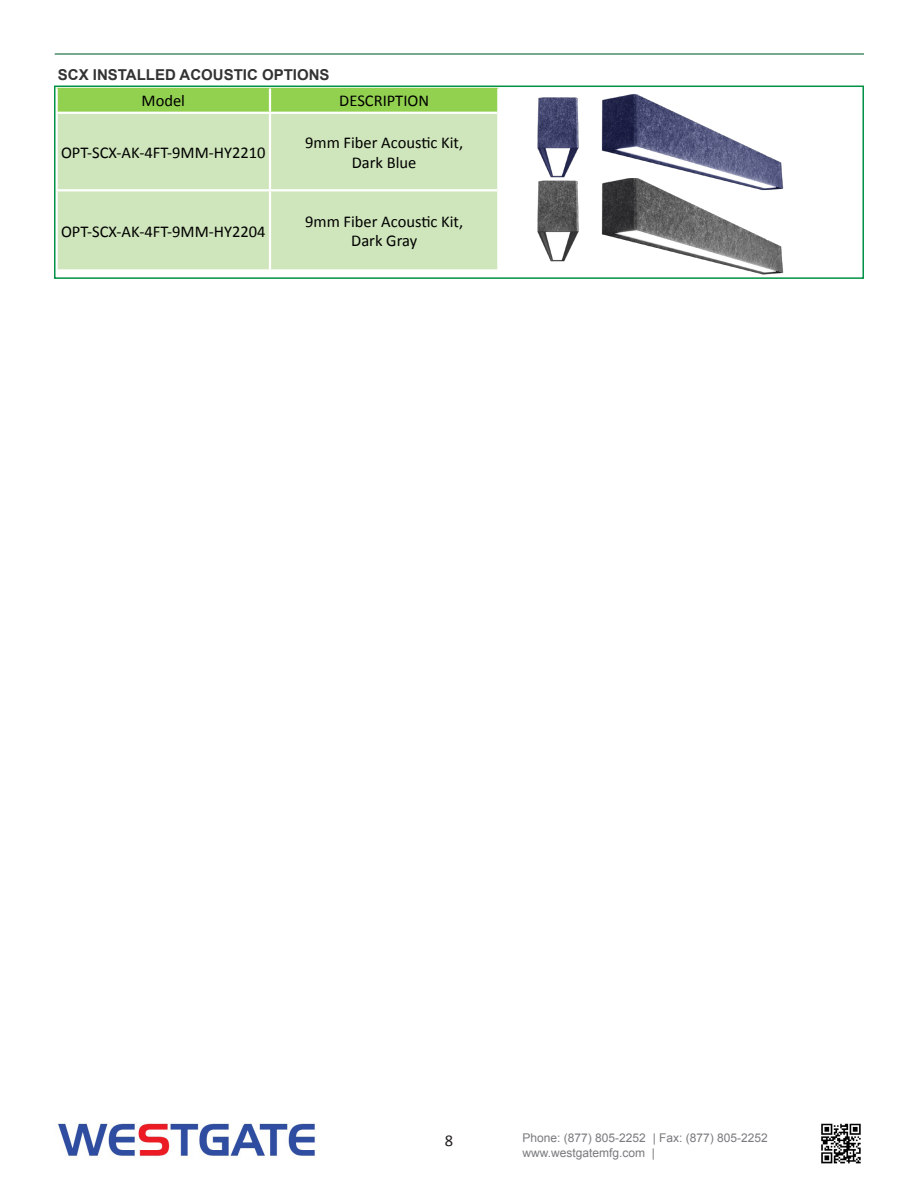
<style>
.page{position:relative;width:918px;height:1188px;background:#fff}
.page>*{position:absolute;margin:0;border:0;box-sizing:border-box;transform-origin:0 0}
.t1{font:16.5px "Calibri";color:#000}
.t2{font:16.5px "Calibri";color:#231f20}
.t3{font:700 15px "Arial";color:#333}
.t4{font:12px "Arial";color:#787a7d}
</style>
<div class="page">
<hr style="left:55px;top:53px;width:809px;height:2px;background:#0d6736">
<img style="left:58px;top:1123px;width:257px;height:34px">
<img style="left:821px;top:1123px;width:40px;height:41px">
<img style="left:537px;top:94px;width:246px;height:84px">
<div style="left:58px;top:89px;width:439px;height:23px;background:#92d050"></div>
<div style="left:58px;top:114px;width:439px;height:155px;background:#cfe5bb"></div>
<hr style="left:269px;top:89px;width:2px;height:23px;background:#fff">
<hr style="left:269px;top:114px;width:2px;height:75px;background:#fff">
<hr style="left:269px;top:191px;width:2px;height:78px;background:#fff">
<hr style="left:56px;top:189px;width:214px;height:2px;background:#fff">
<hr style="left:270px;top:189px;width:227px;height:2px;background:#fff">
<div style="left:54px;top:86px;width:810px;height:193px;border:2px solid #009046"></div>
<img style="left:499px;top:178px;width:324px;height:101px">
<p class="t3" style="left:58px;top:65px;width:273px">SCX INSTALLED ACOUSTIC OPTIONS</p>
<p class="t1" style="left:142px;top:91px;width:45px">Model</p>
<p class="t1" style="left:339px;top:91px;width:91px">DESCRIPTION</p>
<p class="t1" style="left:61px;top:142px;width:206px">OPT-SCX-AK-4FT-9MM-HY2210</p>
<p class="t1" style="left:61px;top:221px;width:206px">OPT-SCX-AK-4FT-9MM-HY2204</p>
<p class="t1" style="left:305px;top:132px;width:160px">9mm Fiber Acoustic Kit,</p>
<p class="t1" style="left:352px;top:152px;width:66px">Dark Blue</p>
<p class="t1" style="left:305px;top:211px;width:160px">9mm Fiber Acoustic Kit,</p>
<p class="t1" style="left:351px;top:231px;width:67px">Dark Gray</p>
<p class="t2" style="left:445px;top:1131px;width:10px">8</p>
<p class="t4" style="left:523px;top:1130px;width:247px">Phone: (877) 805-2252 | Fax: (877) 805-2252</p>
<p class="t4" style="left:523px;top:1145px;width:134px">www.westgatemfg.com |</p>
</div>
